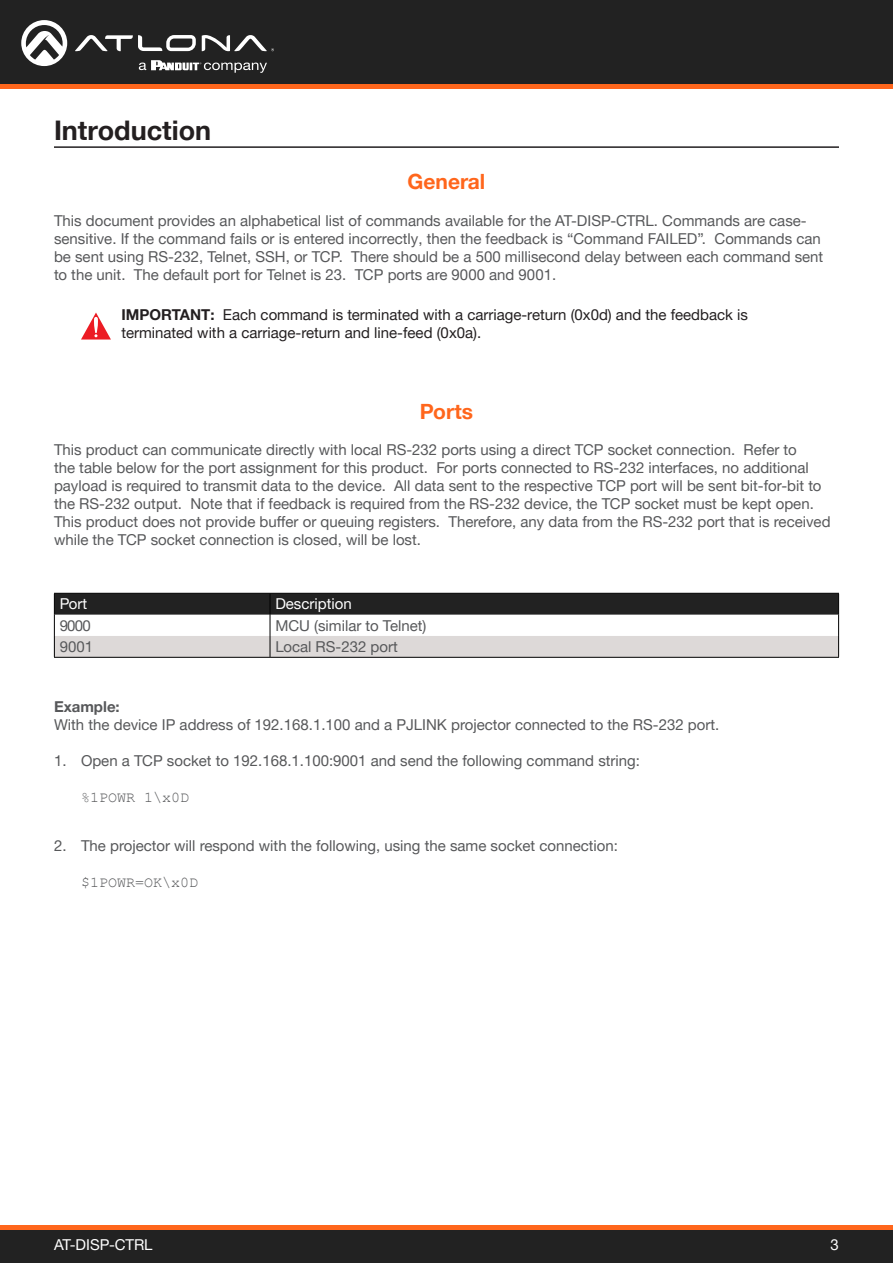
<style>
.page{position:relative;width:893px;height:1263px;background:#fff}
.page>*{position:absolute;margin:0;border:0;box-sizing:border-box;transform-origin:0 0}
.Section_Header{font:700 27px "Helvetica Neue LTW1 G";color:#231f20}
.Subsection_Header{font:700 21px "Helvetica Neue LTW1 G";color:#ff661c}
.General_Text{font:15px/18px "Helvetica Neue LTW1 G";color:#57585a}
.General_Text-2{font:15px/18px "Helvetica Neue LTW1 G";color:#231f20}
.Index_Section_Head{font:15px "Helvetica Neue LTW1 G";color:#fff}
.t1{font:15px "Courier New";color:#57585a}
.General_Text-3{font:700 15px "Helvetica Neue LTW1 G";color:#57585a}
.Product_Type_First_P{font:15px "Helvetica Neue LTW1 G";color:#57585a}
.s1{font-weight:700}
</style>
<div class="page">
<div style="left:0;top:1227px;width:893px;height:36px;background:#222"></div>
<hr style="left:0;top:1225px;width:893px;height:4px;background:#ff661c">
<div style="left:0;top:0;width:893px;height:84px;background:#222"></div>
<hr style="left:0;top:84px;width:893px;height:4px;background:#ff661c">
<svg style="left:75px;top:35px;width:121px;height:16px"></svg>
<svg style="left:202px;top:35px;width:72px;height:16px"></svg>
<svg style="left:21px;top:20px;width:46px;height:46px"></svg>
<svg style="left:139px;top:60px;width:128px;height:13px"></svg>
<svg style="left:81px;top:312px;width:30px;height:27px"></svg>
<svg style="left:54px;top:593px;width:785px;height:64px"></svg>
<hr style="left:54px;top:657px;width:216px;height:1px;background:#000">
<hr style="left:270px;top:657px;width:569px;height:1px;background:#000">
<hr style="left:54px;top:146px;width:785px;height:2px;background:#231f20">
<p class="Section_Header" style="left:54px;top:113px;width:159px">Introduction</p>
<p class="Subsection_Header" style="left:408px;top:169px;width:79px">General</p>
<p class="General_Text" style="left:54px;top:211px;width:771px">This document provides an alphabetical list of commands available for the AT-DISP-CTRL. Commands are case&shy;sensitive. If the command fails or is entered incorrectly, then the feedback is “Command FAILED”. Commands can be sent using RS-232, Telnet, SSH, or TCP. There should be a 500 millisecond delay between each command sent to the unit. The default port for Telnet is 23. TCP ports are 9000 and 9001.</p>
<p class="General_Text-2" style="left:122px;top:306px;width:628px"><span class="s1">IMPORTANT:</span> Each command is terminated with a carriage-return (0x0d) and the feedback is terminated with a carriage-return and line-feed (0x0a).</p>
<p class="Subsection_Header" style="left:420px;top:398px;width:55px">Ports</p>
<p class="General_Text" style="left:54px;top:441px;width:778px">This product can communicate directly with local RS-232 ports using a direct TCP socket connection. Refer to<br>the table below for the port assignment for this product. For ports connected to RS-232 interfaces, no additional payload is required to transmit data to the device. All data sent to the respective TCP port will be sent bit-for-bit to the RS-232 output. Note that if feedback is required from the RS-232 device, the TCP socket must be kept open.<br>This product does not provide buffer or queuing registers. Therefore, any data from the RS-232 port that is received while the TCP socket connection is closed, will be lost.</p>
<p class="Index_Section_Head" style="left:60px;top:595px;width:29px">Port</p>
<p class="Index_Section_Head" style="left:275px;top:595px;width:78px">Description</p>
<p class="Product_Type_First_P" style="left:60px;top:616px;width:33px">9000</p>
<p class="General_Text" style="left:275px;top:616px;width:153px">MCU (similar to Telnet)</p>
<p class="General_Text" style="left:60px;top:637px;width:35px">9001</p>
<p class="General_Text" style="left:275px;top:637px;width:124px">Local RS-232 port</p>
<p class="General_Text-3" style="left:54px;top:697px;width:67px">Example:</p>
<p class="General_Text" style="left:54px;top:715px;width:667px">With the device IP address of 192.168.1.100 and a PJLINK projector connected to the RS-232 port.</p>
<p class="General_Text" style="left:54px;top:751px;width:587px">1. Open a TCP socket to 192.168.1.100:9001 and send the following command string:</p>
<p class="t1" style="left:81px;top:788px;width:109px">%1POWR 1\x0D</p>
<p class="General_Text" style="left:54px;top:837px;width:566px">2. The projector will respond with the following, using the same socket connection:</p>
<p class="t1" style="left:81px;top:873px;width:118px">$1POWR=OK\x0D</p>
<p class="Index_Section_Head" style="left:54px;top:1235px;width:100px">AT-DISP-CTRL</p>
<p class="Index_Section_Head" style="left:831px;top:1235px;width:10px">3</p>
</div>
